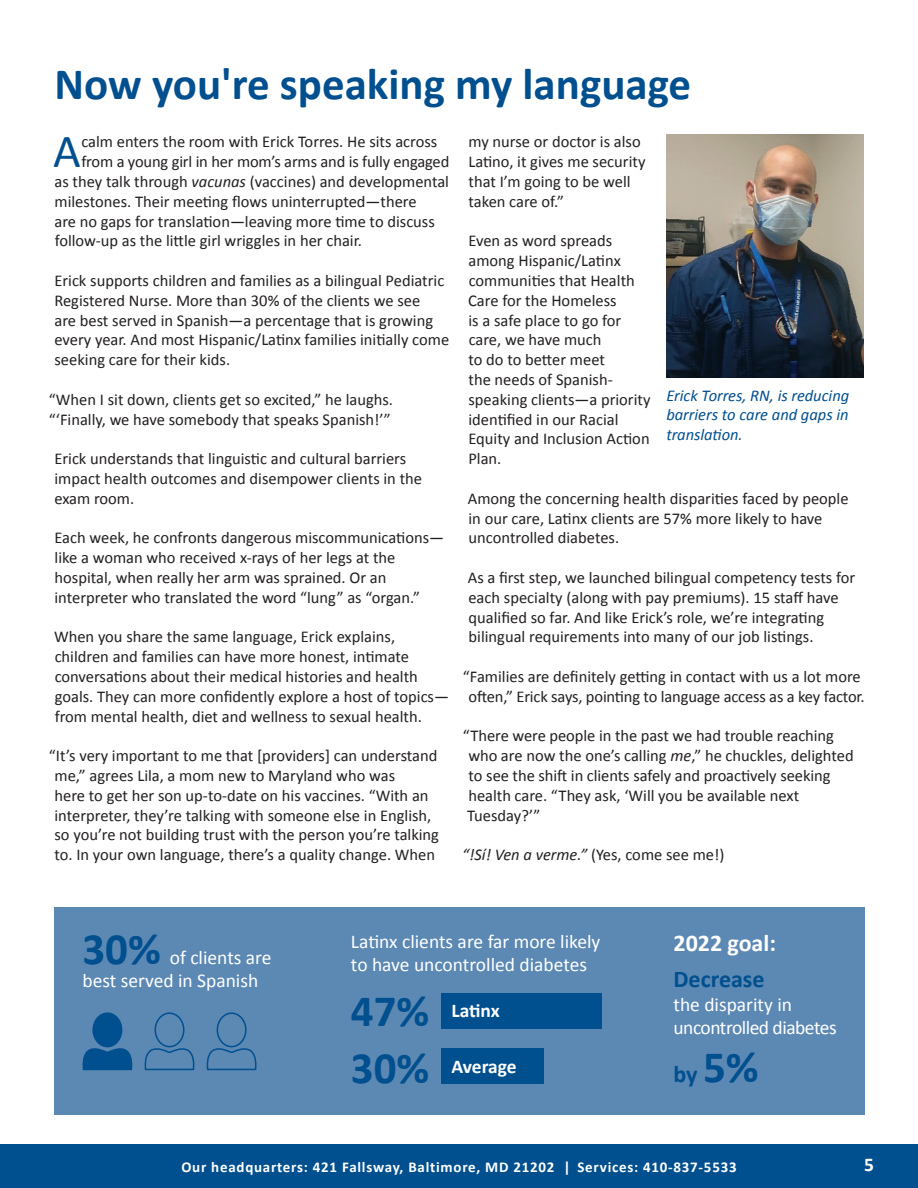
<style>
.page{position:relative;width:918px;height:1188px;background:#fff}
.page>*{position:absolute;margin:0;border:0;box-sizing:border-box;transform-origin:0 0}
.t1{font:47.7px "Calibri";color:#004f8f}
.t2{font:700 45px "Calibri";color:#004f8f}
.t3{font:700 24px "Calibri";color:#004f8f}
.t4{font:700 24px "Calibri";color:#fff}
.t5{font:19.5px/23.4px "Calibri";color:#fff}
.t6{font:19.5px/23.4px "Calibri";letter-spacing:-.025em;color:#fff}
.t7{font:700 19.5px "Calibri";letter-spacing:-.01em;color:#fff}
.t8{font:16.5px/19.8px "Calibri";color:#231f20}
.t9{font:italic 16.5px/19.8px "Calibri";letter-spacing:-.005em;color:#004f8f;text-align:justify}
.t10{font:italic 16.5px "Calibri";color:#231f20}
.t11{font:700 15px "Calibri";letter-spacing:.05em;color:#fff}
.s1{font-style:italic}
.s2{font-style:normal}
.s3{font-size:45px}
</style>
<div class="page">
<div style="left:0;top:1144px;width:918px;height:44px;background:#004f8f"></div>
<img style="left:666px;top:135px;width:198px;height:243px">
<div style="left:54px;top:907px;width:810px;height:208px;background:#5c89b4"></div>
<div style="left:92px;top:1012px;width:30px;height:35px;background:#004f8f;border-radius:50%"></div>
<div style="left:155px;top:1012px;width:29px;height:35px;border:2px solid #004f8f;border-radius:50%"></div>
<svg style="left:82px;top:1039px;width:113px;height:32px"></svg>
<div style="left:217px;top:1012px;width:30px;height:35px;border:2px solid #004f8f;border-radius:50%"></div>
<svg style="left:206px;top:1046px;width:51px;height:25px"></svg>
<div style="left:441px;top:993px;width:161px;height:36px;background:#004f8f"></div>
<div style="left:441px;top:1049px;width:102px;height:35px;background:#004f8f"></div>
<p class="t2" style="left:55px;top:56px;width:638px">Now you're speaking my language</p>
<p class="t1" style="left:53px;top:122px;width:29px">A</p>
<p class="t8" style="left:81px;top:131px;width:357px">calm enters the room with Erick Torres. He sits across</p>
<p class="t8" style="left:81px;top:151px;width:369px">from a young girl in her mom’s arms and is fully engaged</p>
<p class="t8" style="left:54px;top:171px;width:396px">as they talk through <span class="s1">vacunas</span> (vaccines) and developmental</p>
<p class="t8" style="left:55px;top:191px;width:364px">milestones. Their meeting flows uninterrupted—there</p>
<p class="t8" style="left:54px;top:210px;width:382px">are no gaps for translation—leaving more time to discuss</p>
<p class="t8" style="left:55px;top:230px;width:309px">follow-up as the little girl wriggles in her chair.</p>
<p class="t8" style="left:54px;top:270px;width:396px">Erick supports children and families as a bilingual Pediatric Registered Nurse. More than 30% of the clients we see<br>are best served in Spanish—a percentage that is growing every year. And most Hispanic/Latinx families initially come seeking care for their kids.</p>
<p class="t8" style="left:49px;top:389px;width:346px">“When I sit down, clients get so excited,” he laughs. “‘Finally, we have somebody that speaks Spanish!’”</p>
<p class="t8" style="left:54px;top:448px;width:369px">Erick understands that linguistic and cultural barriers impact health outcomes and disempower clients in the exam room.</p>
<p class="t8" style="left:54px;top:527px;width:391px">Each week, he confronts dangerous miscommunications— like a woman who received x-rays of her legs at the hospital, when really her arm was sprained. Or an interpreter who translated the word “lung” as “organ.”</p>
<p class="t8" style="left:54px;top:626px;width:396px">When you share the same language, Erick explains, children and families can have more honest, intimate conversations about their medical histories and health goals. They can more confidently explore a host of topics— from mental health, diet and wellness to sexual health.</p>
<p class="t8" style="left:54px;top:745px;width:386px;text-indent:-6px">“It’s very important to me that [providers] can understand me,” agrees Lila, a mom new to Maryland who was<br>here to get her son up-to-date on his vaccines. “With an interpreter, they’re talking with someone else in English, so you’re not building trust with the person you’re talking to. In your own language, there’s a quality change. When</p>
<p class="t8" style="left:468px;top:131px;width:179px">my nurse or doctor is also<br>Latino, it gives me security that I’m going to be well taken care of.”</p>
<p class="t8" style="left:468px;top:230px;width:184px">Even as word spreads among Hispanic/Latinx communities that Health<br>Care for the Homeless<br>is a safe place to go for care, we have much<br>to do to better meet<br>the needs of Spanish&shy;speaking clients—a priority identified in our Racial<br>Equity and Inclusion Action<br>Plan.</p>
<p class="t8" style="left:468px;top:488px;width:382px">Among the concerning health disparities faced by people in our care, Latinx clients are 57% more likely to have uncontrolled diabetes.</p>
<p class="t8" style="left:468px;top:567px;width:389px">As a first step, we launched bilingual competency tests for each specialty (along with pay premiums). 15 staff have qualified so far. And like Erick’s role, we’re integrating bilingual requirements into many of our job listings.</p>
<p class="t8" style="left:463px;top:666px;width:403px;text-align:center">“Families are definitely getting in contact with us a lot more often,” Erick says, pointing to language access as a key factor.</p>
<p class="t8" style="left:463px;top:725px;width:392px">“There were people in the past we had trouble reaching who are now the one’s calling <span class="s1">me</span>,” he chuckles, delighted to see the shift in clients safely and proactively seeking health care. “They ask, ‘Will you be available next Tuesday?’”</p>
<p class="t10" style="left:462px;top:844px;width:264px">“!Sí! Ven a verme.” <span class="s2">(Yes, come see me!)</span></p>
<p class="t9" style="left:666px;top:384px;width:184px">Erick Torres, RN, is reducing barriers to care and gaps in translation.</p>
<p class="t2" style="left:82px;top:921px;width:80px">30%</p>
<p class="t5" style="left:82px;top:945px;width:191px;text-indent:87px">of clients are best served in Spanish</p>
<p class="t5" style="left:351px;top:929px;width:251px">Latinx clients are far more likely to have uncontrolled diabetes</p>
<p class="t2" style="left:351px;top:983px;width:80px">47%</p>
<p class="t7" style="left:452px;top:998px;width:50px">Latinx</p>
<p class="t2" style="left:351px;top:1040px;width:80px">30%</p>
<p class="t7" style="left:452px;top:1054px;width:67px">Average</p>
<p class="t4" style="left:674px;top:928px;width:104px">2022 goal:</p>
<p class="t3" style="left:674px;top:964px;width:93px">Decrease</p>
<p class="t6" style="left:674px;top:991px;width:165px">the disparity in uncontrolled diabetes</p>
<p class="t3" style="left:674px;top:1059px;width:87px">by <span class="s3">5%</span></p>
<p class="t11" style="left:181px;top:1158px;width:557px">Our headquarters: 421 Fallsway, Baltimore, MD 21202 | Services: 410-837-5533</p>
<p class="t7" style="left:864px;top:1152px;width:11px">5</p>
</div>
